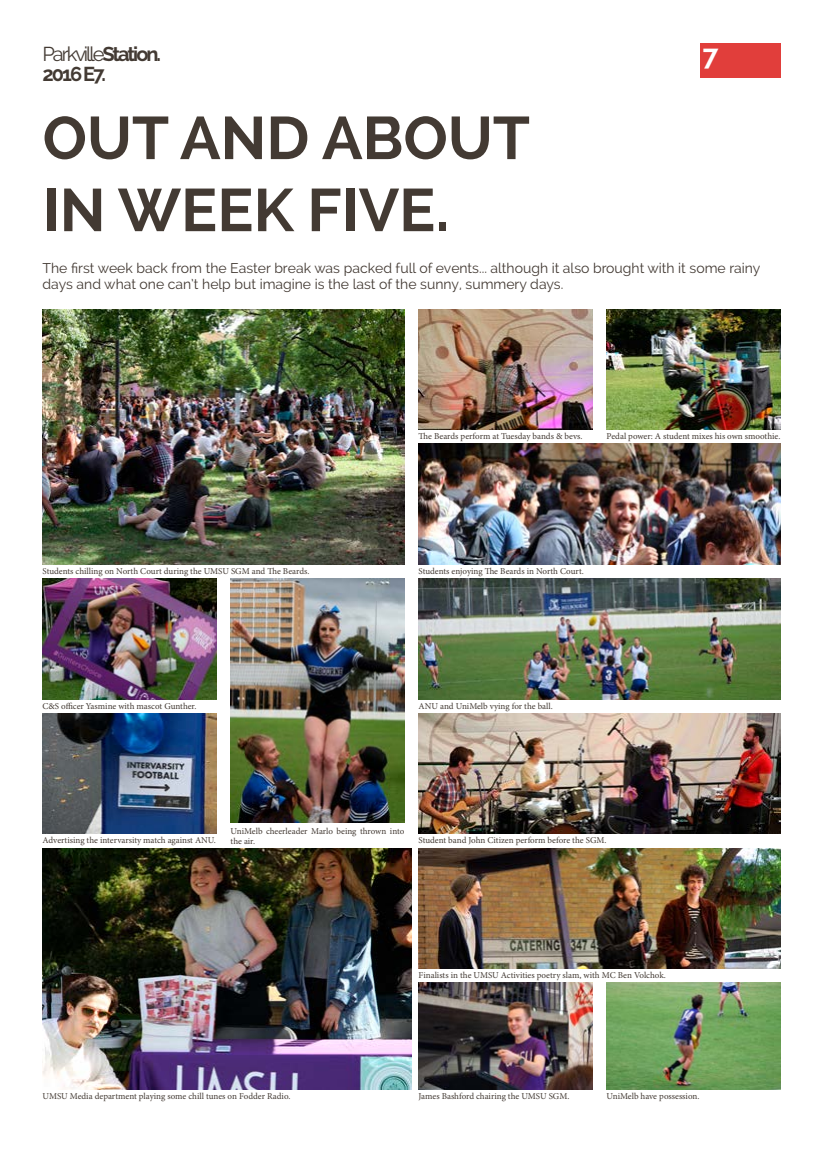
<style>
.page{position:relative;width:823px;height:1149px;background:#fff}
.page>*{position:absolute;margin:0;border:0;box-sizing:border-box;transform-origin:0 0}
.t1{font:700 60px/72px "Raleway";color:#433a33}
.t2{font:700 28px "Raleway";color:#fff}
.t3{font:20px "Raleway";letter-spacing:-.1em;color:#433a33}
.t4{font:700 20px "Raleway";letter-spacing:-.1em;color:#433a33}
.t5{font:14px/16.8px "Raleway";color:#433a33}
.t6{font:9px/10.8px "Minion Pro";color:#433a33}
.s1{font-weight:700}
</style>
<div class="page">
<div style="left:699px;top:43px;width:81px;height:34px;background:#e13e3b"></div>
<img style="left:43px;top:309px;width:361px;height:255px">
<img style="left:43px;top:578px;width:173px;height:121px">
<img style="left:43px;top:713px;width:173px;height:120px">
<img style="left:43px;top:848px;width:368px;height:240px">
<img style="left:418px;top:309px;width:174px;height:120px">
<img style="left:418px;top:443px;width:362px;height:121px">
<img style="left:606px;top:309px;width:174px;height:120px">
<img style="left:418px;top:982px;width:174px;height:106px">
<img style="left:606px;top:982px;width:174px;height:106px">
<img style="left:418px;top:848px;width:362px;height:120px">
<img style="left:418px;top:713px;width:362px;height:120px">
<img style="left:418px;top:578px;width:362px;height:121px">
<img style="left:230px;top:578px;width:174px;height:244px">
<h3 class="t3" style="left:43px;top:43px;width:120px">Parkville<span class="s1">Station.</span></h3>
<h2 class="t2" style="left:702px;top:39px;width:18px">7</h2>
<h3 class="t4" style="left:43px;top:63px;width:65px">2016 E7.</h3>
<h1 class="t1" style="left:43px;top:102px;width:488px">OUT AND ABOUT<br>IN WEEK FIVE.</h1>
<h3 class="t5" style="left:43px;top:259px;width:718px">The first week back from the Easter break was packed full of events... although it also brought with it some rainy days and what one can’t help but imagine is the last of the sunny, summery days.</h3>
<p class="t6" style="left:418px;top:431px;width:165px">The Beards perform at Tuesday bands &amp; bevs.</p>
<p class="t6" style="left:606px;top:431px;width:175px">Pedal power: A student mixes his own smoothie.</p>
<p class="t6" style="left:43px;top:565px;width:268px">Students chilling on North Court during the UMSU SGM and The Beards.</p>
<p class="t6" style="left:418px;top:565px;width:167px">Students enjoying The Beards in North Court.</p>
<p class="t6" style="left:43px;top:700px;width:155px">C&amp;S officer Yasmine with mascot Gunther.</p>
<p class="t6" style="left:418px;top:700px;width:136px">ANU and UniMelb vying for the ball.</p>
<p class="t6" style="left:43px;top:835px;width:175px">Advertising the intervarsity match against ANU.</p>
<p class="t6" style="left:230px;top:825px;width:175px">UniMelb cheerleader Marlo being thrown into the air.</p>
<p class="t6" style="left:418px;top:835px;width:189px">Student band John Citizen perform before the SGM.</p>
<p class="t6" style="left:43px;top:1090px;width:249px">UMSU Media department playing some chill tunes on Fodder Radio.</p>
<p class="t6" style="left:418px;top:969px;width:248px">Finalists in the UMSU Activities poetry slam, with MC Ben Volchok.</p>
<p class="t6" style="left:418px;top:1090px;width:152px">James Bashford chairing the UMSU SGM.</p>
<p class="t6" style="left:606px;top:1090px;width:94px">UniMelb have possession.</p>
</div>
